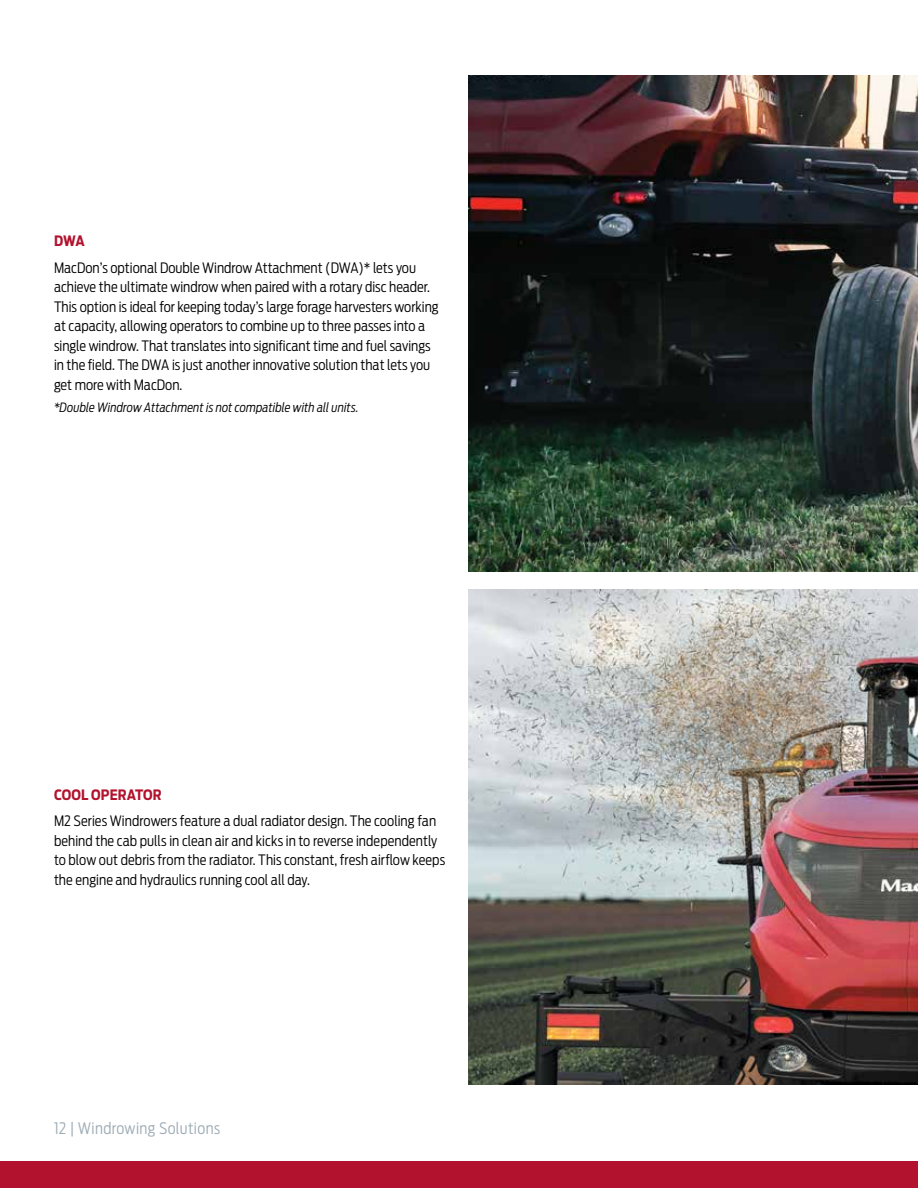
<style>
.page{position:relative;width:918px;height:1188px;background:#fff}
.page>*{position:absolute;margin:0;border:0;box-sizing:border-box;transform-origin:0 0}
.t1{font:300 15.75px "Antenna Cond";letter-spacing:.025em;color:#9eacb5}
.t2{font:300 14.25px/19.5px "Antenna Cond";color:#000}
.t3{font:700 14.25px "Antenna Cond";letter-spacing:.005em;color:#b2122d}
.t4{font:italic 300 12.75px "Antenna Cond";color:#000}
</style>
<div class="page">
<div style="left:0;top:1161px;width:918px;height:27px;background:#b2122d"></div>
<img style="left:468px;top:589px;width:450px;height:496px">
<img style="left:468px;top:76px;width:450px;height:495px">
<p class="t3" style="left:54px;top:233px;width:32px">DWA</p>
<p class="t2" style="left:54px;top:258px;width:386px">MacDon’s optional Double Windrow Attachment (DWA)* lets you achieve the ultimate windrow when paired with a rotary disc header.<br>This option is ideal for keeping today’s large forage harvesters working at capacity, allowing operators to combine up to three passes into a single windrow. That translates into significant time and fuel savings in the field. The DWA is just another innovative solution that lets you get more with MacDon.</p>
<p class="t4" style="left:54px;top:400px;width:306px">*Double Windrow Attachment is not compatible with all units.</p>
<p class="t3" style="left:54px;top:786px;width:109px">COOL OPERATOR</p>
<p class="t2" style="left:54px;top:811px;width:393px">M2 Series Windrowers feature a dual radiator design. The cooling fan behind the cab pulls in clean air and kicks in to reverse independently to blow out debris from the radiator. This constant, fresh airflow keeps the engine and hydraulics running cool all day.</p>
<p class="t1" style="left:54px;top:1119px;width:168px">12 | Windrowing Solutions</p>
</div>
